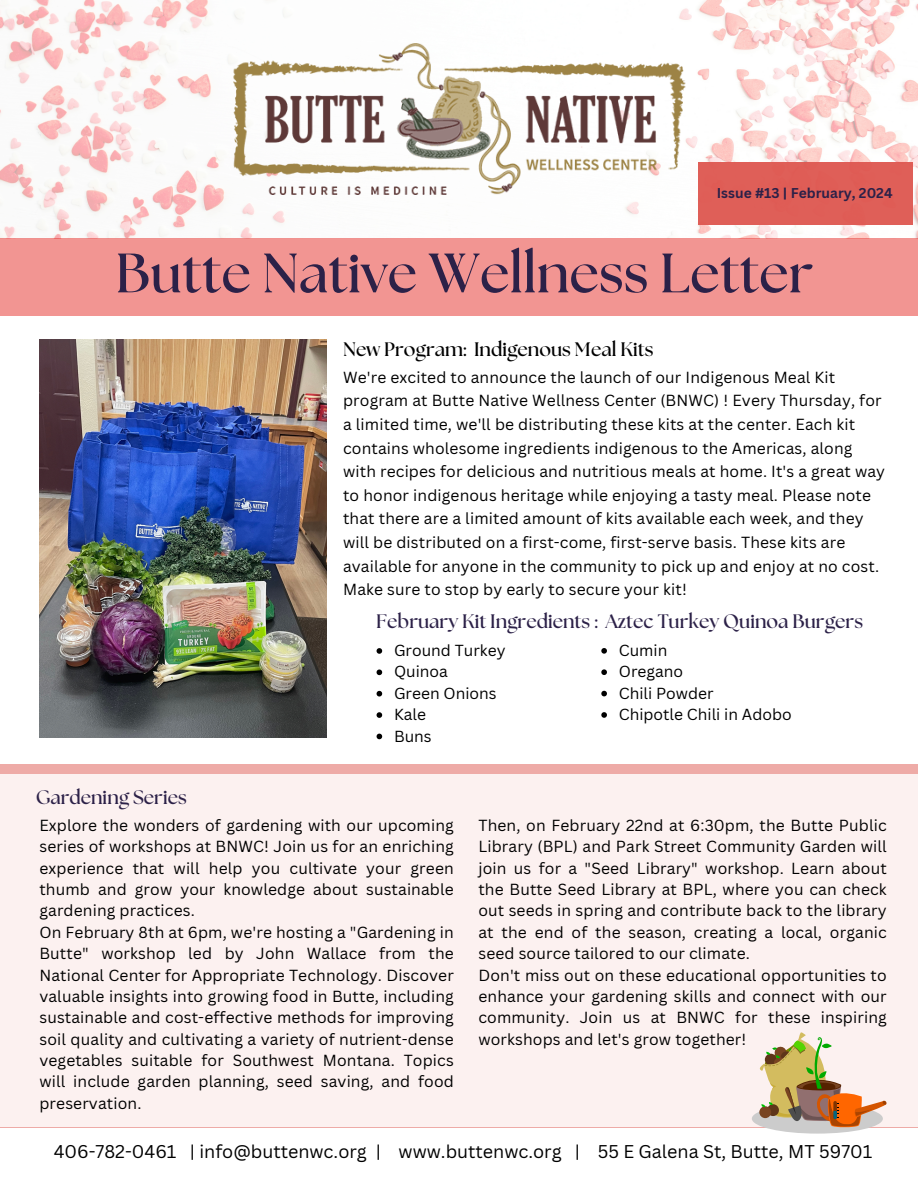
<style>
.page{position:relative;width:918px;height:1188px;background:#fff}
.page>*{position:absolute;margin:0;border:0;box-sizing:border-box;transform-origin:0 0}
.t1{font:700 55.35px "The Seasons";color:#2c2148}
.t2{font:700 19.5px "The Seasons";color:#2c2148}
.t3{font:700 19.5px "The Seasons";color:#000}
.t4{font:18px "Canva Sans";color:#000}
.t5{font:15.6px/21.3px "Canva Sans";letter-spacing:.01em;color:#000}
.t6{font:700 13.8px "Canva Sans";color:#2c2148}
</style>
<div class="page">
<img style="left:0;top:0;width:918px;height:238px">
<div style="left:0;top:238px;width:918px;height:77px;background:#f29592"></div>
<div style="left:698px;top:162px;width:215px;height:63px;background:#df5f58"></div>
<img style="left:229px;top:44px;width:460px;height:150px">
<div style="left:0;top:764px;width:918px;height:363px;background:#eeaba7"></div>
<div style="left:0;top:774px;width:918px;height:353px;background:#fcf1f0"></div>
<div style="left:752px;top:1104px;width:131px;height:30px;background:#ccc;border-radius:50%"></div>
<svg style="left:760px;top:1032px;width:128px;height:96px"></svg>
<img style="left:39px;top:340px;width:287px;height:397px">
<svg style="left:377px;top:648px;width:5px;height:6px"></svg>
<svg style="left:377px;top:670px;width:5px;height:5px"></svg>
<svg style="left:377px;top:691px;width:5px;height:6px"></svg>
<svg style="left:377px;top:712px;width:5px;height:6px"></svg>
<svg style="left:377px;top:734px;width:5px;height:5px"></svg>
<svg style="left:601px;top:648px;width:6px;height:6px"></svg>
<svg style="left:601px;top:669px;width:6px;height:6px"></svg>
<svg style="left:601px;top:691px;width:6px;height:5px"></svg>
<svg style="left:601px;top:712px;width:6px;height:6px"></svg>
<p class="t6" style="left:717px;top:184px;width:177px">Issue #13 | February, 2024</p>
<h2 class="t1" style="left:115px;top:248px;width:700px">Butte Native Wellness Letter</h2>
<p class="t3" style="left:343px;top:340px;width:312px">New Program: Indigenous Meal Kits</p>
<h1 class="t5" style="left:343px;top:365px;width:544px;line-height:23.7px">We're excited to announce the launch of our Indigenous Meal Kit program at Butte Native Wellness Center (BNWC) ! Every Thursday, for a limited time, we'll be distributing these kits at the center. Each kit contains wholesome ingredients indigenous to the Americas, along with recipes for delicious and nutritious meals at home. It's a great way to honor indigenous heritage while enjoying a tasty meal. Please note that there are a limited amount of kits available each week, and they will be distributed on a first-come, first-serve basis. These kits are available for anyone in the community to pick up and enjoy at no cost.<br>Make sure to stop by early to secure your kit!</h1>
<p class="t2" style="left:36px;top:788px;width:153px">Gardening Series</p>
<p class="t2" style="left:376px;top:612px;width:488px">February Kit Ingredients : Aztec Turkey Quinoa Burgers</p>
<p class="t5" style="left:394px;top:639px;width:113px">Ground Turkey</p>
<p class="t5" style="left:394px;top:661px;width:55px">Quinoa</p>
<p class="t5" style="left:394px;top:682px;width:104px">Green Onions</p>
<p class="t5" style="left:394px;top:703px;width:34px">Kale</p>
<p class="t5" style="left:394px;top:725px;width:39px">Buns</p>
<h2 class="t5" style="left:619px;top:639px;width:50px">Cumin</h2>
<h4 class="t5" style="left:619px;top:661px;width:66px">Oregano</h4>
<h4 class="t5" style="left:619px;top:682px;width:96px">Chili Powder</h4>
<p class="t5" style="left:619px;top:703px;width:174px">Chipotle Chili in Adobo</p>
<h2 class="t5" style="left:39px;top:814px;width:416px">Explore the wonders of gardening with our upcoming series of workshops at BNWC! Join us for an enriching experience that will help you cultivate your green thumb and grow your knowledge about sustainable gardening practices.<br>On February 8th at 6pm, we're hosting a "Gardening in Butte" workshop led by John Wallace from the National Center for Appropriate Technology. Discover valuable insights into growing food in Butte, including sustainable and cost-effective methods for improving soil quality and cultivating a variety of nutrient-dense vegetables suitable for Southwest Montana. Topics will include garden planning, seed saving, and food preservation.</h2>
<p class="t5" style="left:478px;top:814px;width:410px">Then, on February 22nd at 6:30pm, the Butte Public Library (BPL) and Park Street Community Garden will join us for a "Seed Library" workshop. Learn about the Butte Seed Library at BPL, where you can check out seeds in spring and contribute back to the library at the end of the season, creating a local, organic seed source tailored to our climate.<br>Don't miss out on these educational opportunities to enhance your gardening skills and connect with our community. Join us at BNWC for these inspiring workshops and let's grow together!</p>
<h4 class="t4" style="left:54px;top:1138px;width:820px">406-782-0461 | info@buttenwc.org | www.buttenwc.org | 55 E Galena St, Butte, MT 59701</h4>
</div>
